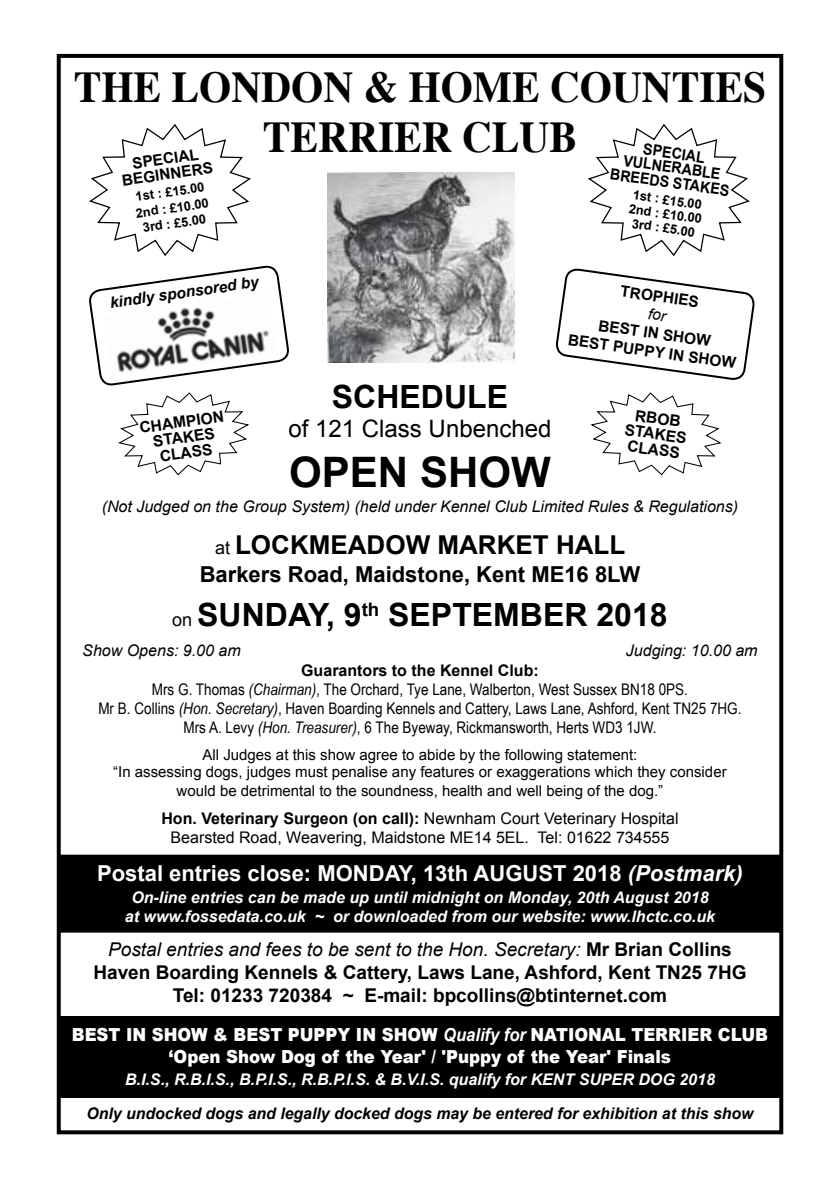
<style>
.page{position:relative;width:840px;height:1191px;background:#fff}
.page>*{position:absolute;margin:0;border:0;box-sizing:border-box;transform-origin:0 0}
.t1{font:700 44px/50px "Times";color:#000;text-align:center;scale:.94 1}
.t2{font:700 42px "Arial";color:#000}
.t3{font:700 32px "Arial";color:#000}
.t4{font:700 26px "Arial";color:#000}
.t5{font:24px "Arial";color:#000}
.t6{font:700 22px "Arial";color:#fff}
.t7{font:700 22px "Arial";color:#000}
.t8{font:700 19px/22.8px "Arial";color:#000;text-align:center}
.t9{font:900 18px/22px "Arial";color:#fff;text-align:center;scale:.92 1}
.t10{font:16px/19.2px "Arial Narrow";color:#000;text-align:center}
.t11{font:italic 700 16px/19.2px "Arial";color:#fff;text-align:center}
.t12{font:16px/19.2px "Arial";color:#000;text-align:center}
.t13{font:italic 16px "Arial";color:#000}
.t14{font:italic 700 16px "Arial";color:#000}
.t15{font:700 16px "Arial";color:#000}
.t16{font:700 15.6px/15.6px "Arial";color:#000;text-align:center}
.t17{font:700 15.4px/15.4px "Arial";color:#000;text-align:center}
.t18{font:700 15.4px/14.8px "Arial";color:#000;text-align:center;scale:.93 1}
.t19{font:italic 700 15.4px "Arial";color:#000}
.t20{font:15px/17px "Arial";color:#000;text-align:center}
.t21{font:700 12.8px/14.2px "Arial";color:#000}
.s1{font-weight:400;font-size:18px}
.s2{font-style:italic}
.s3{font-weight:700}
.s4{font-weight:400;font-style:italic}
.s5{font-weight:700;font-style:italic}
</style>
<div class="page">
<div style="left:58px;top:1015px;width:721px;height:82px;background:#000"></div>
<div style="left:57px;top:54px;width:725px;height:1080px;border:4px solid #000"></div>
<div style="left:59px;top:855px;width:721px;height:77px;background:#000"></div>
<img style="left:327px;top:173px;width:187px;height:190px">
<svg style="left:89px;top:124px;width:162px;height:132px"></svg>
<svg style="left:588px;top:124px;width:162px;height:132px"></svg>
<svg style="left:590px;top:392px;width:132px;height:84px"></svg>
<svg style="left:89px;top:265px;width:200px;height:211px"></svg>
<img style="left:104px;top:294px;width:173px;height:83px">
<svg style="left:556px;top:268px;width:199px;height:112px"></svg>
<h1 class="t1" style="left:74px;top:63px;width:737px">THE LONDON &amp; HOME COUNTIES<br>TERRIER CLUB</h1>
<p class="t18" style="left:615px;top:138px;width:131px;rotate:8deg">SPECIAL<br>VULNERABLE<br>BREEDS STAKES</p>
<p class="t17" style="left:119px;top:158px;width:93px;rotate:-8deg">SPECIAL<br>BEGINNERS</p>
<p class="t21" style="left:132px;top:189px;width:75px;line-height:16.6px;rotate:-8deg">1st : £15.00<br>2nd : £10.00</p>
<p class="t21" style="left:142px;top:221px;width:65px;rotate:-8deg">3rd : £5.00</p>
<p class="t21" style="left:631px;top:188px;width:75px;text-align:center;rotate:8deg">1st : £15.00<br>2nd : £10.00<br>3rd : £5.00</p>
<p class="t19" style="left:109px;top:292px;width:151px;rotate:-8deg">kindly sponsored by</p>
<p class="t17" style="left:621px;top:284px;width:11px;rotate:8deg">trophies</p>
<p class="t17" style="left:571px;top:313px;width:171px;line-height:18.4px;rotate:8deg">BEST IN SHOW<br>BEST PUPPY IN SHOW</p>
<h3 class="t3" style="left:332px;top:375px;width:177px">SCHEDULE</h3>
<h3 class="t5" style="left:288px;top:412px;width:264px">of 121 Class Unbenched</h3>
<h2 class="t2" style="left:289px;top:445px;width:263px">OPEN SHOW</h2>
<p class="t13" style="left:102px;top:496px;width:637px">(Not Judged on the Group System) (held under Kennel Club Limited Rules &amp; Regulations)</p>
<h3 class="t4" style="left:215px;top:528px;width:411px"><span class="s1">at</span> LOCKMEADOW MARKET HALL</h3>
<h3 class="t7" style="left:199px;top:560px;width:442px">Barkers Road, Maidstone, Kent ME16 8LW</h3>
<h3 class="t3" style="left:172px;top:594px;width:496px"><span class="s1">on</span> SUNDAY, 9<sup>th</sup> SEPTEMBER 2018</h3>
<p class="t13" style="left:82px;top:640px;width:160px">Show Opens: 9.00 am</p>
<p class="t13" style="left:625px;top:640px;width:133px">Judging: 10.00 am</p>
<p class="t15" style="left:301px;top:659px;width:239px">Guarantors to the Kennel Club:</p>
<p class="t10" style="left:98px;top:679px;width:644px">Mrs G. Thomas <span class="s2">(Chairman)</span>, The Orchard, Tye Lane, Walberton, West Sussex BN18 0PS.<br>Mr B. Collins <span class="s2">(Hon. Secretary)</span>, Haven Boarding Kennels and Cattery, Laws Lane, Ashford, Kent TN25 7HG.<br>Mrs A. Levy <span class="s2">(Hon. Treasurer)</span>, 6 The Byeway, Rickmansworth, Herts WD3 1JW.</p>
<p class="t20" style="left:113px;top:746px;width:614px">All Judges at this show agree to abide by the following statement:<br>“In assessing dogs, judges must penalise any features or exaggerations which they consider</p>
<p class="t20" style="left:176px;top:782px;width:488px">would be detrimental to the soundness, health and well being of the dog.”</p>
<p class="t12" style="left:161px;top:808px;width:518px"><span class="s3">Hon. Veterinary Surgeon (on call):</span> Newnham Court Veterinary Hospital<br>Bearsted Road, Weavering, Maidstone ME14 5EL. Tel: 01622 734555</p>
<h3 class="t6" style="left:97px;top:858px;width:647px">Postal entries close: MONDAY, 13th AUGUST 2018 <span class="s2">(Postmark)</span></h3>
<p class="t11" style="left:125px;top:888px;width:591px">On-line entries can be made up until midnight on Monday, 20th August 2018 at www.fossedata.co.uk ~ or downloaded from our website: www.lhctc.co.uk</p>
<p class="t8" style="left:93px;top:938px;width:654px"><span class="s4">Postal entries and fees to be sent to the Hon. Secretary:</span> Mr Brian Collins<br>Haven Boarding Kennels &amp; Cattery, Laws Lane, Ashford, Kent TN25 7HG<br>Tel: 01233 720384 ~ E-mail: bpcollins@btinternet.com</p>
<p class="t16" style="left:139px;top:420px;width:86px;rotate:-8deg">CHAMPION<br>STAKES<br>CLASS</p>
<p class="t16" style="left:628px;top:407px;width:64px;rotate:8deg">RBOB<br>STAKES<br>CLASS</p>
<p class="t9" style="left:72px;top:1022px;width:758px">BEST IN SHOW &amp; BEST PUPPY IN SHOW <span class="s5">Qualify for</span> NATIONAL TERRIER CLUB ‘Open Show Dog of the Year' / 'Puppy of the Year' Finals</p>
<p class="t11" style="left:125px;top:1070px;width:591px">B.I.S., R.B.I.S., B.P.I.S., R.B.P.I.S. &amp; B.V.I.S. qualify for KENT SUPER DOG 2018</p>
<p class="t14" style="left:86px;top:1103px;width:668px">Only undocked dogs and legally docked dogs may be entered for exhibition at this show</p>
</div>
